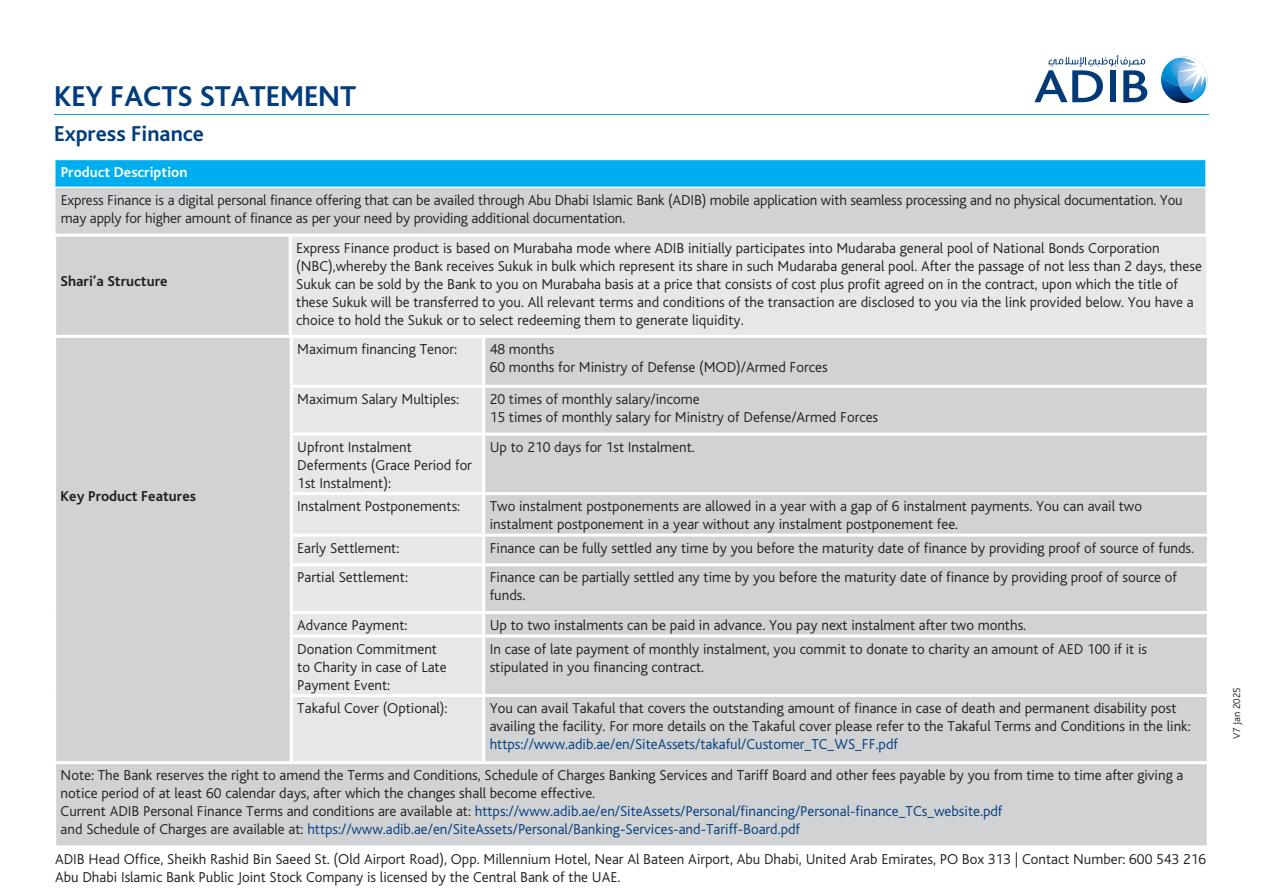
<style>
.page{position:relative;width:1263px;height:893px;background:#fff}
.page>*{position:absolute;margin:0;border:0;box-sizing:border-box;transform-origin:0 0}
.t1{font:700 30px "Bliss";color:#013d7d}
.t2{font:700 22.5px "Bliss";color:#013d7d}
.t3{font:300 15px/18px "Bliss";color:#231f20}
.t4{font:300 15px "Bliss";color:#013d7d}
.t5{font:700 15px "Bliss";color:#231f20}
.t6{font:700 15px "Bliss";color:#fff}
.t7{font:300 10.5px "Bliss";color:#231f20}
.s1{color:#231f20}
</style>
<div class="page">
<img style="left:1162px;top:61px;width:9px;height:13px">
<img style="left:1161px;top:74px;width:33px;height:29px">
<svg style="left:1171px;top:56px;width:37px;height:45px"></svg>
<svg style="left:1034px;top:55px;width:113px;height:47px"></svg>
<hr style="left:54px;top:114px;width:1155px;height:1px;background:#00aeef">
<div style="left:55px;top:159px;width:1151px;height:28px;background:#00aeef"></div>
<div style="left:55px;top:187px;width:1151px;height:49px;background:#d1d2d4"></div>
<hr style="left:54px;top:159px;width:1153px;height:1px;background:#fff">
<hr style="left:54px;top:160px;width:2px;height:27px;background:#fff">
<hr style="left:1205px;top:160px;width:2px;height:27px;background:#fff">
<hr style="left:54px;top:187px;width:1153px;height:1px;background:#fff">
<hr style="left:54px;top:188px;width:2px;height:47px;background:#fff">
<hr style="left:1205px;top:188px;width:2px;height:47px;background:#fff">
<div style="left:55px;top:235px;width:235px;height:101px;background:#d1d2d4"></div>
<div style="left:290px;top:235px;width:918px;height:101px;background:#e6e7e9"></div>
<hr style="left:53px;top:234px;width:237px;height:3px;background:#fff">
<hr style="left:53px;top:237px;width:3px;height:98px;background:#fff">
<hr style="left:290px;top:234px;width:919px;height:3px;background:#fff">
<hr style="left:289px;top:237px;width:3px;height:98px;background:#fff">
<hr style="left:1206px;top:237px;width:3px;height:98px;background:#fff">
<div style="left:56px;top:338px;width:1151px;height:507px;background:#d1d2d4"></div>
<div style="left:293px;top:338px;width:189px;height:423px;background:#e6e7e9"></div>
<hr style="left:53px;top:335px;width:238px;height:3px;background:#fff">
<hr style="left:291px;top:335px;width:193px;height:3px;background:#fff">
<hr style="left:290px;top:338px;width:3px;height:47px;background:#fff">
<hr style="left:484px;top:335px;width:726px;height:3px;background:#fff">
<hr style="left:482px;top:338px;width:3px;height:47px;background:#fff">
<hr style="left:290px;top:385px;width:194px;height:3px;background:#fff">
<hr style="left:290px;top:388px;width:3px;height:45px;background:#fff">
<hr style="left:484px;top:385px;width:726px;height:3px;background:#fff">
<hr style="left:482px;top:388px;width:3px;height:45px;background:#fff">
<hr style="left:290px;top:433px;width:194px;height:3px;background:#fff">
<hr style="left:290px;top:436px;width:3px;height:56px;background:#fff">
<hr style="left:484px;top:433px;width:726px;height:3px;background:#fff">
<hr style="left:482px;top:436px;width:3px;height:56px;background:#fff">
<hr style="left:290px;top:492px;width:194px;height:3px;background:#fff">
<hr style="left:290px;top:495px;width:3px;height:39px;background:#fff">
<hr style="left:484px;top:492px;width:726px;height:3px;background:#fff">
<hr style="left:482px;top:495px;width:3px;height:39px;background:#fff">
<hr style="left:290px;top:534px;width:194px;height:3px;background:#fff">
<hr style="left:290px;top:537px;width:3px;height:26px;background:#fff">
<hr style="left:484px;top:534px;width:726px;height:3px;background:#fff">
<hr style="left:482px;top:537px;width:3px;height:26px;background:#fff">
<hr style="left:290px;top:563px;width:194px;height:3px;background:#fff">
<hr style="left:290px;top:566px;width:3px;height:45px;background:#fff">
<hr style="left:484px;top:563px;width:726px;height:3px;background:#fff">
<hr style="left:482px;top:566px;width:3px;height:45px;background:#fff">
<hr style="left:290px;top:611px;width:194px;height:3px;background:#fff">
<hr style="left:290px;top:614px;width:3px;height:20px;background:#fff">
<hr style="left:484px;top:611px;width:726px;height:3px;background:#fff">
<hr style="left:482px;top:614px;width:3px;height:20px;background:#fff">
<hr style="left:290px;top:634px;width:194px;height:3px;background:#fff">
<hr style="left:290px;top:637px;width:3px;height:57px;background:#fff">
<hr style="left:484px;top:634px;width:726px;height:3px;background:#fff">
<hr style="left:482px;top:637px;width:3px;height:57px;background:#fff">
<hr style="left:290px;top:694px;width:194px;height:3px;background:#fff">
<hr style="left:290px;top:697px;width:3px;height:64px;background:#fff">
<hr style="left:484px;top:694px;width:726px;height:3px;background:#fff">
<hr style="left:482px;top:697px;width:3px;height:64px;background:#fff">
<hr style="left:53px;top:761px;width:238px;height:3px;background:#fff">
<hr style="left:291px;top:761px;width:193px;height:3px;background:#fff">
<hr style="left:484px;top:761px;width:726px;height:3px;background:#fff">
<p class="t1" style="left:54px;top:80px;width:304px">KEY FACTS STATEMENT</p>
<p class="t2" style="left:54px;top:122px;width:152px">Express Finance</p>
<p class="t6" style="left:61px;top:165px;width:128px">Product Description</p>
<p class="t3" style="left:61px;top:191px;width:1123px">Express Finance is a digital personal finance offering that can be availed through Abu Dhabi Islamic Bank (ADIB) mobile application with seamless processing and no physical documentation. You may apply for higher amount of finance as per your need by providing additional documentation.</p>
<p class="t5" style="left:61px;top:273px;width:108px">Shari’a Structure</p>
<p class="t3" style="left:296px;top:239px;width:907px">Express Finance product is based on Murabaha mode where ADIB initially participates into Mudaraba general pool of National Bonds Corporation (NBC),whereby the Bank receives Sukuk in bulk which represent its share in such Mudaraba general pool. After the passage of not less than 2 days, these Sukuk can be sold by the Bank to you on Murabaha basis at a price that consists of cost plus profit agreed on in the contract, upon which the title of these Sukuk will be transferred to you. All relevant terms and conditions of the transaction are disclosed to you via the link provided below. You have a choice to hold the Sukuk or to select redeeming them to generate liquidity.</p>
<p class="t3" style="left:297px;top:340px;width:161px">Maximum financing Tenor:</p>
<p class="t3" style="left:490px;top:340px;width:66px">48 months</p>
<p class="t3" style="left:490px;top:358px;width:339px">60 months for Ministry of Defense (MOD)/Armed Forces</p>
<p class="t3" style="left:297px;top:390px;width:163px">Maximum Salary Multiples:</p>
<p class="t3" style="left:490px;top:390px;width:211px">20 times of monthly salary/income</p>
<p class="t3" style="left:490px;top:408px;width:390px">15 times of monthly salary for Ministry of Defense/Armed Forces</p>
<p class="t3" style="left:297px;top:438px;width:176px">Upfront Instalment<br>Deferments (Grace Period for<br>1st Instalment):</p>
<p class="t3" style="left:490px;top:438px;width:207px">Up to 210 days for 1st Instalment.</p>
<p class="t3" style="left:297px;top:497px;width:164px">Instalment Postponements:</p>
<p class="t3" style="left:490px;top:497px;width:654px">Two instalment postponements are allowed in a year with a gap of 6 instalment payments. You can avail two instalment postponement in a year without any instalment postponement fee.</p>
<p class="t3" style="left:297px;top:539px;width:104px">Early Settlement:</p>
<p class="t3" style="left:490px;top:539px;width:706px">Finance can be fully settled any time by you before the maturity date of finance by providing proof of source of funds.</p>
<p class="t3" style="left:297px;top:569px;width:112px">Partial Settlement:</p>
<p class="t3" style="left:490px;top:569px;width:689px">Finance can be partially settled any time by you before the maturity date of finance by providing proof of source of funds.</p>
<p class="t3" style="left:297px;top:616px;width:112px">Advance Payment:</p>
<p class="t3" style="left:490px;top:616px;width:538px">Up to two instalments can be paid in advance. You pay next instalment after two months.</p>
<p class="t3" style="left:297px;top:640px;width:151px">Donation Commitment to Charity in case of Late<br>Payment Event:</p>
<p class="t3" style="left:490px;top:640px;width:659px">In case of late payment of monthly instalment, you commit to donate to charity an amount of AED 100 if it is stipulated in you financing contract.</p>
<p class="t3" style="left:297px;top:699px;width:152px">Takaful Cover (Optional):</p>
<p class="t3" style="left:490px;top:699px;width:702px">You can avail Takaful that covers the outstanding amount of finance in case of death and permanent disability post availing the facility. For more details on the Takaful cover please refer to the Takaful Terms and Conditions in the link:</p>
<p class="t4" style="left:490px;top:736px;width:410px">https://www.adib.ae/en/SiteAssets/takaful/Customer_TC_WS_FF.pdf</p>
<p class="t3" style="left:61px;top:766px;width:1124px">Note: The Bank reserves the right to amend the Terms and Conditions, Schedule of Charges Banking Services and Tariff Board and other fees payable by you from time to time after giving a notice period of at least 60 calendar days, after which the changes shall become effective.</p>
<p class="t4" style="left:61px;top:803px;width:943px"><span class="s1">Current ADIB Personal Finance Terms and conditions are available at:</span> https://www.adib.ae/en/SiteAssets/Personal/financing/Personal-finance_TCs_website.pdf</p>
<p class="t4" style="left:61px;top:821px;width:741px"><span class="s1">and Schedule of Charges are available at:</span> https://www.adib.ae/en/SiteAssets/Personal/Banking-Services-and-Tariff-Board.pdf</p>
<p class="t3" style="left:55px;top:850px;width:1153px">ADIB Head Office, Sheikh Rashid Bin Saeed St. (Old Airport Road), Opp. Millennium Hotel, Near Al Bateen Airport, Abu Dhabi, United Arab Emirates, PO Box 313 | Contact Number: 600 543 216</p>
<p class="t3" style="left:55px;top:868px;width:567px">Abu Dhabi Islamic Bank Public Joint Stock Company is licensed by the Central Bank of the UAE.</p>
<p class="t5" style="left:61px;top:488px;width:137px">Key Product Features</p>
<p class="t7" style="left:1231px;top:739px;width:53px;rotate:-90deg">V7 Jan 2025</p>
</div>
